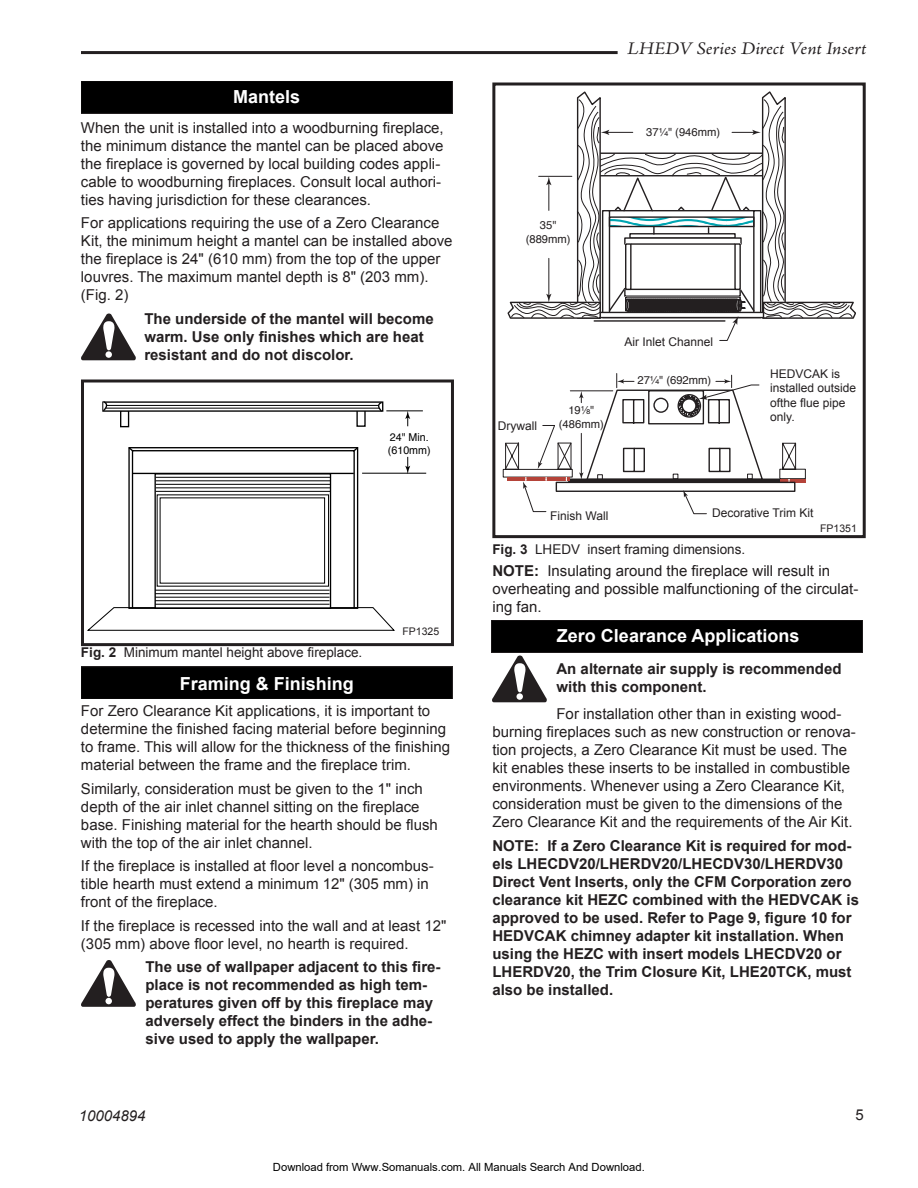
<style>
.page{position:relative;width:918px;height:1188px;background:#fff}
.page>*{position:absolute;margin:0;border:0;box-sizing:border-box;transform-origin:0 0}
.t1{font:700 18px "Arial";color:#fff}
.t2{font:italic 18px "Adobe Jenson Pro";color:#231f20;scale:1.07 1}
.t3{font:15px/18px "Arial";color:#231f20}
.t4{font:700 15px/18px "Arial";color:#231f20}
.t5{font:italic 15px "Arial";color:#231f20}
.t6{font:13.5px "Arial";color:#231f20}
.t7{font:12.3px/14.7px "Helvetica";color:#000}
.t8{font:12px/14.4px "Arial";color:#231f20}
.t9{font:11.25px/13.4px "Helvetica";color:#231f20;text-align:center}
.t10{font:11.25px "Arial";color:#000}
.t11{font:10.95px/13px "Helvetica";color:#000}
.t12{font:10.5px "Arial";color:#231f20}
.s1{font-weight:700}
.s2{font-family:"Helvetica Fraction"}
</style>
<div class="page">
<hr style="left:81px;top:51px;width:537px;height:3px;background:#231f20">
<div style="left:491px;top:620px;width:372px;height:32px;background:#141112"></div>
<div style="left:492px;top:621px;width:370px;height:31px;background:#000"></div>
<div style="left:81px;top:667px;width:371px;height:32px;background:#000"></div>
<div style="left:81px;top:81px;width:371px;height:32px;background:#000"></div>
<svg style="left:102px;top:401px;width:321px;height:26px"></svg>
<svg style="left:87px;top:447px;width:340px;height:184px"></svg>
<div style="left:81px;top:380px;width:373px;height:266px;border:3px solid #231f20"></div>
<svg style="left:81px;top:314px;width:55px;height:46px"></svg>
<div style="left:105px;top:351px;width:7px;height:7px;background:#fff;border-radius:50%"></div>
<svg style="left:81px;top:960px;width:55px;height:47px"></svg>
<div style="left:105px;top:998px;width:7px;height:6px;background:#fff;border-radius:50%"></div>
<svg style="left:492px;top:655px;width:55px;height:47px"></svg>
<div style="left:516px;top:693px;width:7px;height:7px;background:#fff;border-radius:50%"></div>
<svg style="left:507px;top:91px;width:349px;height:250px"></svg>
<svg style="left:503px;top:374px;width:303px;height:141px"></svg>
<div style="left:492px;top:82px;width:374px;height:456px;border:3px solid #231f20"></div>
<p class="t1" style="left:233px;top:86px;width:69px">Mantels</p>
<p class="t3" style="left:81px;top:119px;width:364px">When the unit is installed into a woodburning fireplace, the minimum distance the mantel can be placed above the fireplace is governed by local building codes appli&shy;cable to woodburning fireplaces. Consult local authori&shy;ties having jurisdiction for these clearances.</p>
<p class="t3" style="left:81px;top:214px;width:373px">For applications requiring the use of a Zero Clearance Kit, the minimum height a mantel can be installed above the fireplace is 24" (610 mm) from the top of the upper louvres. The maximum mantel depth is 8" (203 mm). (Fig. 2)</p>
<p class="t4" style="left:144px;top:309px;width:291px">The underside of the mantel will become warm. Use only finishes which are heat resistant and do not discolor.</p>
<p class="t11" style="left:388px;top:431px;width:44px">24" Min. (610mm)</p>
<p class="t12" style="left:402px;top:626px;width:38px">FP1325</p>
<p class="t6" style="left:81px;top:645px;width:283px"><span class="s1">Fig. 2</span> Minimum mantel height above fireplace.</p>
<p class="t1" style="left:180px;top:673px;width:176px">Framing &amp; Finishing</p>
<p class="t3" style="left:81px;top:702px;width:371px">For Zero Clearance Kit applications, it is important to determine the finished facing material before beginning to frame. This will allow for the thickness of the finishing material between the frame and the fireplace trim.</p>
<p class="t3" style="left:81px;top:780px;width:358px">Similarly, consideration must be given to the 1" inch depth of the air inlet channel sitting on the fireplace base. Finishing material for the hearth should be flush with the top of the air inlet channel.</p>
<p class="t3" style="left:81px;top:857px;width:354px">If the fireplace is installed at floor level a noncombus&shy;tible hearth must extend a minimum 12" (305 mm) in front of the fireplace.</p>
<p class="t3" style="left:81px;top:916px;width:367px">If the fireplace is recessed into the wall and at least 12" (305 mm) above floor level, no hearth is required.</p>
<p class="t4" style="left:145px;top:958px;width:297px">The use of wallpaper adjacent to this fire&shy;place is not recommended as high tem&shy;peratures given off by this fireplace may adversely effect the binders in the adhe&shy;sive used to apply the wallpaper.</p>
<p class="t7" style="left:225px;top:722px;width:71px">FP1325<br>Insert mantel height<br>4/1/03 djt</p>
<p class="t2" style="left:627px;top:38px;width:225px">LHEDV Series Direct Vent Insert</p>
<p class="t9" style="left:526px;top:220px;width:46px">35" (889mm)</p>
<p class="t9" style="left:646px;top:126px;width:75px">37<span class="s2">¹⁄₄</span>" (946mm)</p>
<p class="t8" style="left:498px;top:419px;width:41px">Drywall</p>
<p class="t9" style="left:559px;top:405px;width:46px">19<span class="s2">¹⁄₈</span>" (486mm)</p>
<p class="t8" style="left:624px;top:334px;width:90px">Air Inlet Channel</p>
<p class="t9" style="left:637px;top:374px;width:75px">27<span class="s2">¹⁄₄</span>" (692mm)</p>
<p class="t8" style="left:770px;top:366px;width:88px">HEDVCAK is installed outside ofthe flue pipe only.</p>
<p class="t8" style="left:550px;top:508px;width:60px">Finish Wall</p>
<p class="t8" style="left:712px;top:506px;width:103px">Decorative Trim Kit</p>
<p class="t6" style="left:492px;top:541px;width:254px"><span class="s1">Fig. 3</span> LHEDV insert framing dimensions.</p>
<p class="t12" style="left:820px;top:522px;width:38px">FP1351</p>
<p class="t9" style="left:639px;top:560px;width:41px">FP1251</p>
<p class="t9" style="left:639px;top:587px;width:65px">and finishing</p>
<p class="t3" style="left:492px;top:562px;width:368px"><span class="s1">NOTE:</span> Insulating around the fireplace will result in overheating and possible malfunctioning of the circulat&shy;ing fan.</p>
<p class="t1" style="left:557px;top:626px;width:244px">Zero Clearance Applications</p>
<p class="t4" style="left:556px;top:660px;width:287px">An alternate air supply is recommended with this component.</p>
<p class="t3" style="left:492px;top:705px;width:365px;text-indent:64px">For installation other than in existing wood&shy;burning fireplaces such as new construction or renova&shy;tion projects, a Zero Clearance Kit must be used. The kit enables these inserts to be installed in combustible environments. Whenever using a Zero Clearance Kit, consideration must be given to the dimensions of the Zero Clearance Kit and the requirements of the Air Kit.</p>
<p class="t4" style="left:492px;top:837px;width:368px">NOTE: If a Zero Clearance Kit is required for mod&shy;els LHECDV20/LHERDV20/LHECDV30/LHERDV30<br>Direct Vent Inserts, only the CFM Corporation zero clearance kit HEZC combined with the HEDVCAK is approved to be used. Refer to Page 9, figure 10 for HEDVCAK chimney adapter kit installation. When using the HEZC with insert models LHECDV20 or LHERDV20, the Trim Closure Kit, LHE20TCK, must also be installed.</p>
<p class="t5" style="left:79px;top:1107px;width:68px">10004894</p>
<p class="t3" style="left:856px;top:1106px;width:10px">5</p>
<p class="t10" style="left:273px;top:1160px;width:373px">Download from Www.Somanuals.com. All Manuals Search And Download.</p>
</div>
